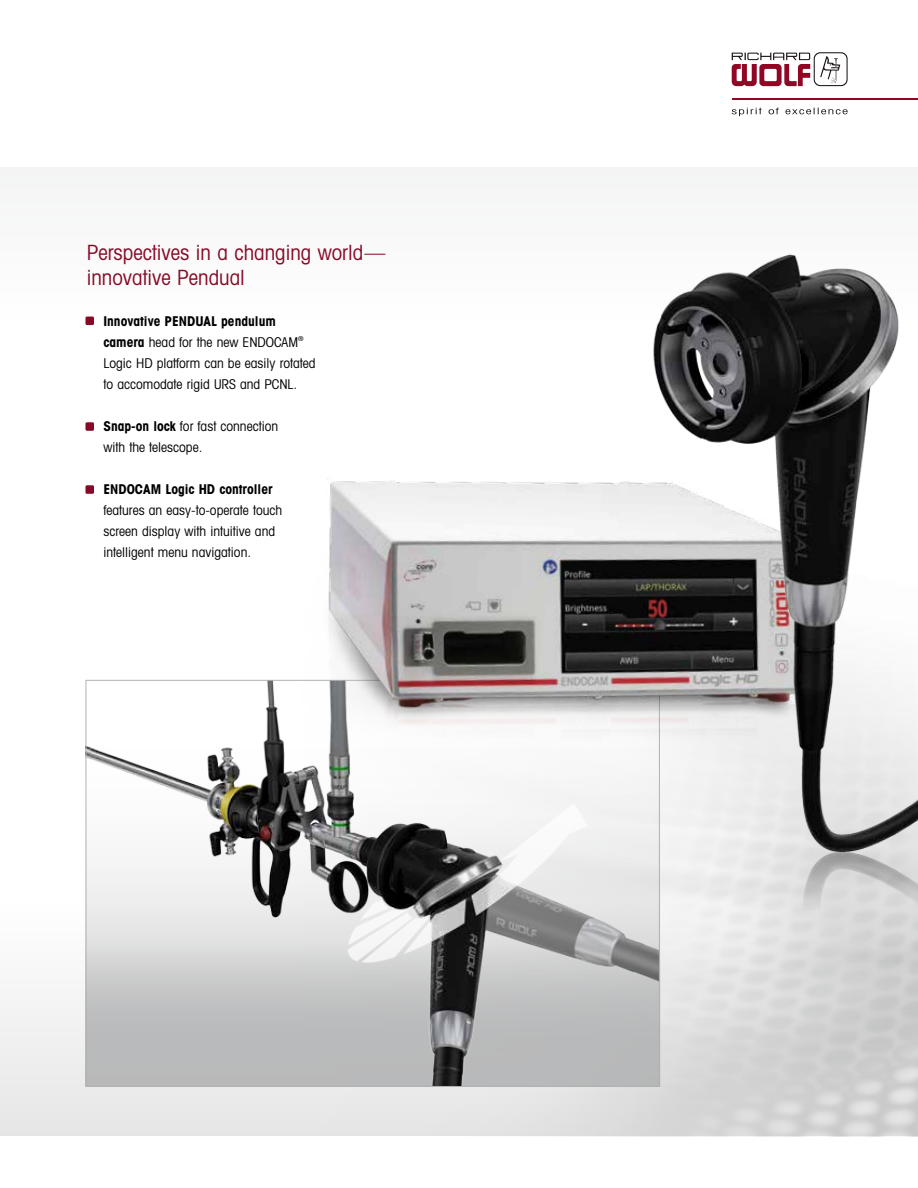
<style>
.page{position:relative;width:918px;height:1188px;background:#fff}
.page>*{position:absolute;margin:0;border:0;box-sizing:border-box;transform-origin:0 0}
.t1{font:condensed 21px/25.2px "Avant Garde";color:#870925}
.t2{font:condensed 13.5px/21px "Avant Garde";color:#000}
.t3{font:700 condensed 13.5px "Avant Garde";color:#000}
.s1{font-weight:700}
</style>
<div class="page">
<div style="left:0;top:168px;width:918px;height:202px;background:#f9f9f9"></div>
<svg style="left:687px;top:958px;width:231px;height:178px;background:#d4d4d4"></svg>
<img style="left:87px;top:742px;width:571px;height:343px">
<div style="left:85px;top:317px;width:9px;height:8px;background:#870925;border-radius:2px"></div>
<div style="left:85px;top:422px;width:9px;height:9px;background:#870925;border-radius:2px"></div>
<div style="left:85px;top:485px;width:9px;height:9px;background:#870925;border-radius:2px"></div>
<img style="left:264px;top:475px;width:359px;height:292px">
<img style="left:623px;top:860px;width:295px;height:98px">
<img style="left:623px;top:254px;width:295px;height:606px">
<svg style="left:732px;top:108px;width:116px;height:8px"></svg>
<svg style="left:732px;top:52px;width:116px;height:34px"></svg>
<hr style="left:732px;top:98px;width:186px;height:1px;background:#910624">
<h1 class="t1" style="left:87px;top:239px;width:300px">Perspectives in a changing world— innovative Pendual</h1>
<p class="t2" style="left:103px;top:310px;width:214px"><span class="s1">Innovative PENDUAL pendulum camera</span> head for the new ENDOCAM<sup>® </sup>Logic HD platform can be easily rotated to accomodate rigid URS and PCNL.</p>
<p class="t2" style="left:103px;top:415px;width:176px"><span class="s1">Snap-on lock</span> for fast connection with the telescope.</p>
<p class="t3" style="left:103px;top:480px;width:171px">ENDOCAM Logic HD controller</p>
<p class="t2" style="left:103px;top:499px;width:180px">features an easy-to-operate touch screen display with intuitive and intelligent menu navigation.</p>
</div>
